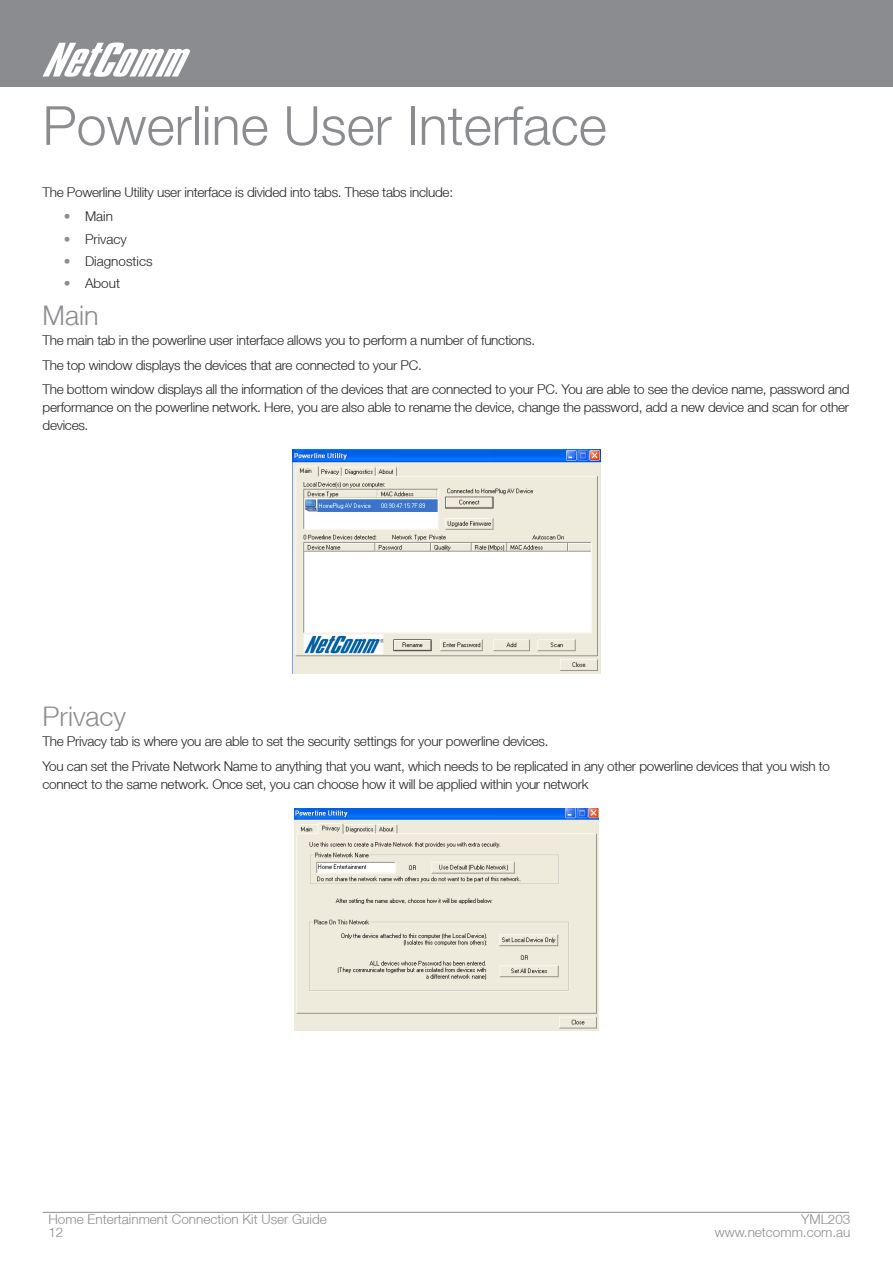
<style>
.page{position:relative;width:893px;height:1263px;background:#fff}
.page>*{position:absolute;margin:0;border:0;box-sizing:border-box;transform-origin:0 0}
.Heading_Level_1{font:300 54px "Helvetica Neue LT";color:#8a8c8f}
.Heading_Level_3{font:300 27px "Helvetica Neue LT";color:#8a8c8f}
.Body_Copy{font:300 13.5px/18px "Helvetica Neue LT";letter-spacing:-.02em;color:#231f20;text-align:justify}
.t1{font:300 13.5px "Helvetica Neue LT";color:#8a8c8f}
.Bullet_Points_Level{font:300 13.5px "Helvetica Neue LT";color:#231f20}
.s1{color:#8a8c8f}
</style>
<div class="page">
<hr style="left:43px;top:1212px;width:806px;height:1px;background:#8a8c8f">
<div style="left:0;top:0;width:893px;height:87px;background:#8a8c8f"></div>
<svg style="left:43px;top:43px;width:147px;height:34px"></svg>
<img style="left:292px;top:450px;width:309px;height:224px">
<img style="left:295px;top:808px;width:303px;height:223px">
<p class="Heading_Level_1" style="left:43px;top:93px;width:566px">Powerline User Interface</p>
<p class="Body_Copy" style="left:43px;top:183px;width:412px">The Powerline Utility user interface is divided into tabs. These tabs include:</p>
<p class="Bullet_Points_Level" style="left:64px;top:208px;width:51px"><span class="s1">•</span> Main</p>
<p class="Bullet_Points_Level" style="left:64px;top:230px;width:65px"><span class="s1">•</span> Privacy</p>
<p class="Bullet_Points_Level" style="left:64px;top:253px;width:90px"><span class="s1">•</span> Diagnostics</p>
<p class="Bullet_Points_Level" style="left:64px;top:275px;width:58px"><span class="s1">•</span> About</p>
<p class="Heading_Level_3" style="left:43px;top:299px;width:57px">Main</p>
<p class="Body_Copy" style="left:43px;top:331px;width:494px">The main tab in the powerline user interface allows you to perform a number of functions.</p>
<p class="Body_Copy" style="left:43px;top:356px;width:381px">The top window displays the devices that are connected to your PC.</p>
<p class="Body_Copy" style="left:43px;top:380px;width:808px">The bottom window displays all the information of the devices that are connected to your PC. You are able to see the device name, password and performance on the powerline network. Here, you are also able to rename the device, change the password, add a new device and scan for other devices.</p>
<p class="Heading_Level_3" style="left:43px;top:700px;width:85px">Privacy</p>
<p class="Body_Copy" style="left:43px;top:732px;width:508px">The Privacy tab is where you are able to set the security settings for your powerline devices.</p>
<p class="Body_Copy" style="left:43px;top:756px;width:789px">You can set the Private Network Name to anything that you want, which needs to be replicated in any other powerline devices that you wish to connect to the same network. Once set, you can choose how it will be applied within your network</p>
<p class="t1" style="left:48px;top:1211px;width:280px">Home Entertainment Connection Kit User Guide</p>
<p class="t1" style="left:801px;top:1211px;width:51px">YML203</p>
<p class="t1" style="left:48px;top:1224px;width:17px">12</p>
<p class="t1" style="left:715px;top:1224px;width:137px">www.netcomm.com.au</p>
</div>
